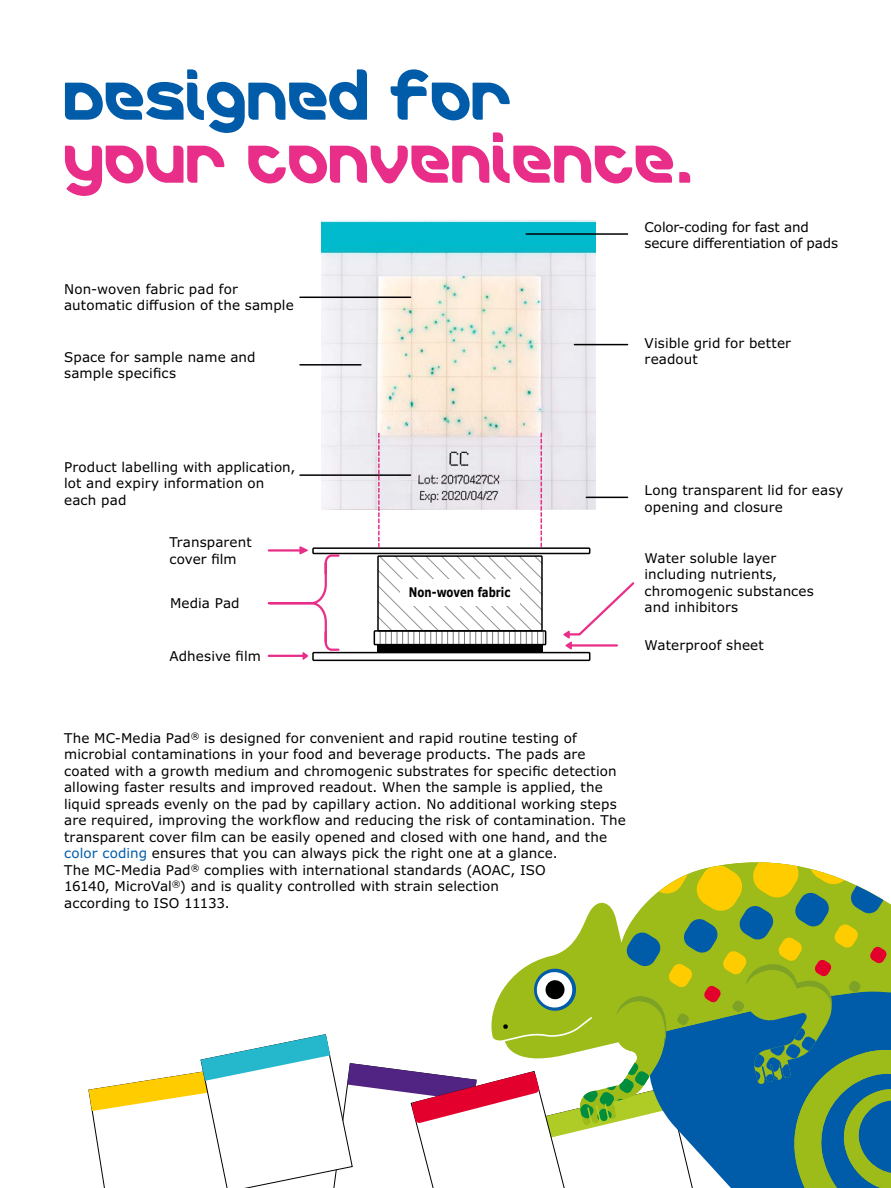
<style>
.page{position:relative;width:891px;height:1188px;background:#fff}
.page>*{position:absolute;margin:0;border:0;box-sizing:border-box;transform-origin:0 0}
.t1{font:54px "Merck";color:#e82e89}
.t2{font:54px "Merck";color:#005ca9}
.t3{font:13.5px/16.5px "Verdana Pro";letter-spacing:.005em;color:#000}
.t4{font:700 13.2px "Verdana";color:#000;scale:.77 1}
.s1{color:#005ca9}
</style>
<div class="page">
<svg style="left:887px;top:902px;width:4px;height:286px"></svg>
<svg style="left:88px;top:862px;width:799px;height:326px"></svg>
<img style="left:322px;top:221px;width:274px;height:289px">
<div style="left:312px;top:652px;width:278px;height:9px;border:2px solid #000"></div>
<div style="left:312px;top:547px;width:278px;height:7px;border:2px solid #000"></div>
<div style="left:377px;top:645px;width:166px;height:8px;background:#000"></div>
<svg style="left:374px;top:558px;width:172px;height:87px"></svg>
<div style="left:377px;top:555px;width:166px;height:77px;border:2px solid #000"></div>
<svg style="left:267px;top:546px;width:74px;height:114px"></svg>
<svg style="left:563px;top:582px;width:72px;height:68px"></svg>
<div style="left:400px;top:579px;width:120px;height:27px;background:#fff"></div>
<hr style="left:526px;top:233px;width:102px;height:2px;background:#000">
<hr style="left:300px;top:364px;width:61px;height:2px;background:#000">
<hr style="left:300px;top:297px;width:111px;height:1px;background:#000">
<hr style="left:300px;top:474px;width:111px;height:2px;background:#000">
<hr style="left:574px;top:344px;width:54px;height:1px;background:#000">
<hr style="left:586px;top:497px;width:42px;height:1px;background:#000">
<svg style="left:378px;top:433px;width:2px;height:115px"></svg>
<svg style="left:541px;top:433px;width:1px;height:114px"></svg>
<h1 class="t2" style="left:64px;top:69px;width:450px">DESIGNED FOR</h1>
<h1 class="t1" style="left:64px;top:132px;width:633px">YOUR CONVENIENCE.</h1>
<p class="t3" style="left:64px;top:281px;width:231px">Non-woven fabric pad for automatic diffusion of the sample</p>
<p class="t3" style="left:64px;top:349px;width:193px">Space for sample name and sample specifics</p>
<p class="t3" style="left:645px;top:219px;width:195px">Color-coding for fast and secure differentiation of pads</p>
<p class="t3" style="left:645px;top:335px;width:148px">Visible grid for better readout</p>
<p class="t3" style="left:64px;top:459px;width:233px">Product labelling with application, lot and expiry information on each pad</p>
<p class="t3" style="left:170px;top:534px;width:84px">Transparent cover film</p>
<p class="t3" style="left:170px;top:595px;width:71px">Media Pad</p>
<p class="t3" style="left:170px;top:648px;width:93px">Adhesive film</p>
<p class="t4" style="left:409px;top:583px;width:133px">Non-woven fabric</p>
<p class="t3" style="left:645px;top:482px;width:201px">Long transparent lid for easy opening and closure</p>
<p class="t3" style="left:645px;top:550px;width:171px">Water soluble layer including nutrients, chromogenic substances and inhibitors</p>
<p class="t3" style="left:645px;top:637px;width:121px">Waterproof sheet</p>
<p class="t3" style="left:64px;top:730px;width:563px">The MC-Media Pad<sup>®</sup> is designed for convenient and rapid routine testing of microbial contaminations in your food and beverage products. The pads are coated with a growth medium and chromogenic substrates for specific detection allowing faster results and improved readout. When the sample is applied, the liquid spreads evenly on the pad by capillary action. No additional working steps are required, improving the workflow and reducing the risk of contamination. The transparent cover film can be easily opened and closed with one hand, and the <span class="s1">color coding</span> ensures that you can always pick the right one at a glance.<br>The MC-Media Pad<sup>®</sup> complies with international standards (AOAC, ISO<br>16140, MicroVal<sup>®</sup>) and is quality controlled with strain selection<br>according to ISO 11133.</p>
</div>
